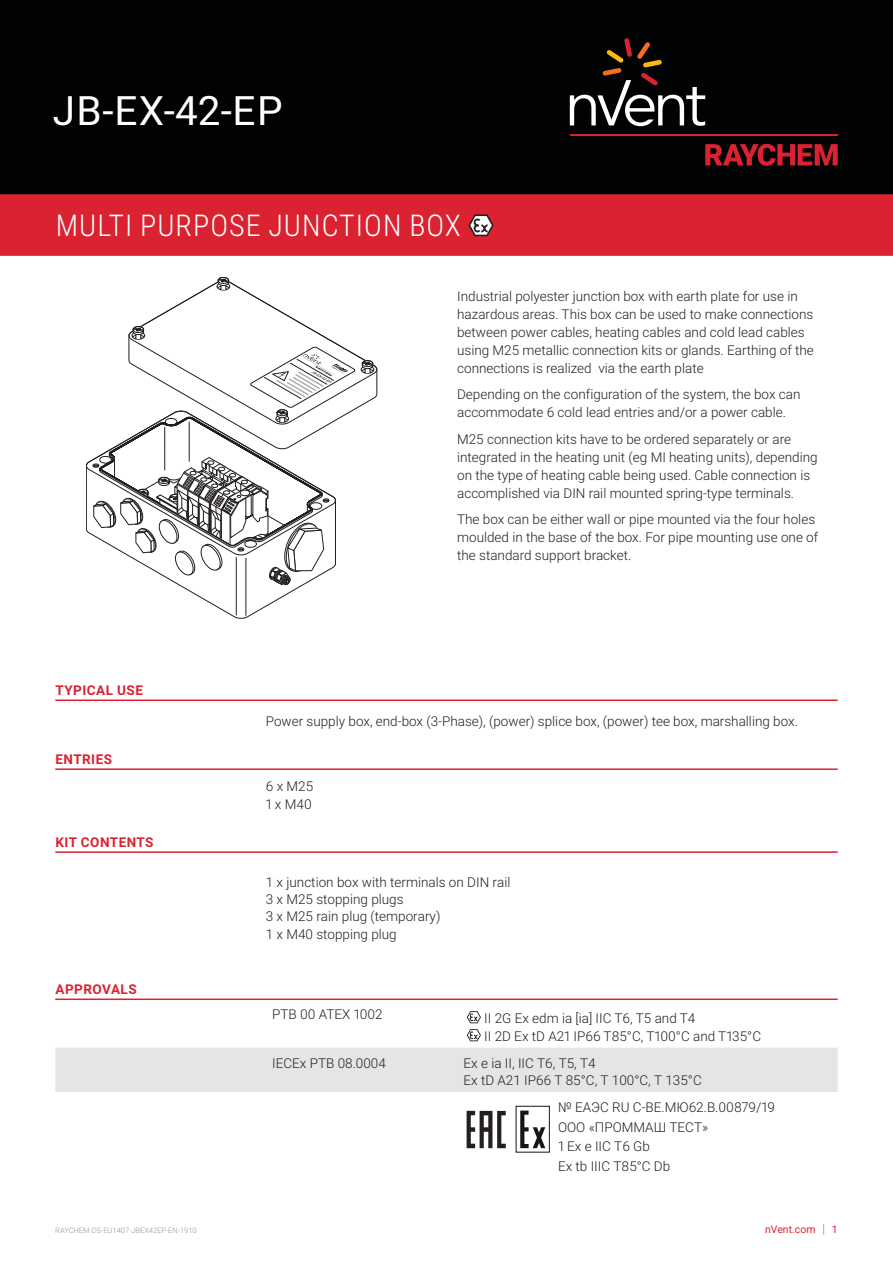
<style>
.page{position:relative;width:893px;height:1263px;background:#fff}
.page>*{position:absolute;margin:0;border:0;box-sizing:border-box;transform-origin:0 0}
.Page_1_Header_-_nVen{font:40.5px "Roboto";letter-spacing:.035em;color:#fff}
.Page_1_Subhead_White{font:300 30px "Roboto Condensed";letter-spacing:.035em;color:#fff}
.Text_-_nVent_Data_Sh{font:300 13.5px/18px "Roboto";color:#231f20}
.Table_Text_-_nVent_D{font:300 13.5px "Roboto";color:#231f20}
.Din_pro_light_9{font:300 13.5px "Roboto";color:#231f20}
.Subhead_-_nVent_Data{font:700 13.5px "Roboto";letter-spacing:.035em;color:#db2230}
.t1{font:10.5px "Roboto";color:#db2230}
.t2{font:300 7.5px "Roboto";color:#8f959e}
.s1{font-size:12.6px;color:#8f959e}
</style>
<div class="page">
<div style="left:0;top:0;width:893px;height:196px;background:#010203"></div>
<svg style="left:705px;top:144px;width:133px;height:22px"></svg>
<hr style="left:570px;top:134px;width:268px;height:2px;background:#db2230">
<svg style="left:570px;top:38px;width:135px;height:88px"></svg>
<div style="left:0;top:194px;width:893px;height:62px;background:#db2230"></div>
<svg style="left:468px;top:214px;width:26px;height:22px"></svg>
<hr style="left:55px;top:699px;width:783px;height:2px;background:#db2230">
<hr style="left:55px;top:768px;width:783px;height:2px;background:#db2230">
<hr style="left:55px;top:851px;width:783px;height:2px;background:#db2230">
<hr style="left:55px;top:998px;width:783px;height:2px;background:#db2230">
<div style="left:55px;top:1048px;width:783px;height:44px;background:#e5e5e8"></div>
<svg style="left:467px;top:1011px;width:14px;height:12px"></svg>
<svg style="left:467px;top:1029px;width:14px;height:12px"></svg>
<svg style="left:467px;top:1111px;width:39px;height:37px"></svg>
<svg style="left:520px;top:1110px;width:25px;height:38px"></svg>
<div style="left:516px;top:1106px;width:34px;height:46px;border:1px solid #18151a"></div>
<svg style="left:86px;top:459px;width:218px;height:157px"></svg>
<svg style="left:92px;top:278px;width:285px;height:307px"></svg>
<p class="Page_1_Header_-_nVen" style="left:53px;top:82px;width:231px">JB-EX-42-EP</p>
<p class="Page_1_Subhead_White" style="left:56px;top:205px;width:407px">MULTI PURPOSE JUNCTION BOX</p>
<p class="Subhead_-_nVent_Data" style="left:56px;top:681px;width:89px">TYPICAL USE</p>
<p class="Subhead_-_nVent_Data" style="left:56px;top:750px;width:58px">ENTRIES</p>
<p class="Subhead_-_nVent_Data" style="left:56px;top:833px;width:100px">KIT CONTENTS</p>
<p class="Subhead_-_nVent_Data" style="left:56px;top:980px;width:83px">APPROVALS</p>
<p class="Text_-_nVent_Data_Sh" style="left:457px;top:286px;width:358px">Industrial polyester junction box with earth plate for use in hazardous areas. This box can be used to make connections between power cables, heating cables and cold lead cables using M25 metallic connection kits or glands. Earthing of the connections is realized via the earth plate</p>
<p class="Text_-_nVent_Data_Sh" style="left:457px;top:385px;width:345px">Depending on the configuration of the system, the box can accommodate 6 cold lead entries and/or a power cable.</p>
<p class="Text_-_nVent_Data_Sh" style="left:457px;top:429px;width:362px">M25 connection kits have to be ordered separately or are integrated in the heating unit (eg MI heating units), depending on the type of heating cable being used. Cable connection is accomplished via DIN rail mounted spring-type terminals.</p>
<p class="Text_-_nVent_Data_Sh" style="left:457px;top:510px;width:363px">The box can be either wall or pipe mounted via the four holes moulded in the base of the box. For pipe mounting use one of the standard support bracket.</p>
<p class="Table_Text_-_nVent_D" style="left:266px;top:712px;width:534px">Power supply box, end-box (3-Phase), (power) splice box, (power) tee box, marshalling box.</p>
<p class="Table_Text_-_nVent_D" style="left:266px;top:777px;width:49px">6 x M25</p>
<p class="Table_Text_-_nVent_D" style="left:266px;top:795px;width:47px">1 x M40</p>
<p class="Din_pro_light_9" style="left:266px;top:872px;width:246px">1 x junction box with terminals on DIN rail</p>
<p class="Din_pro_light_9" style="left:266px;top:890px;width:139px">3 x M25 stopping plugs</p>
<p class="Din_pro_light_9" style="left:266px;top:907px;width:176px">3 x M25 rain plug (temporary)</p>
<p class="Din_pro_light_9" style="left:266px;top:924px;width:133px">1 x M40 stopping plug</p>
<p class="Table_Text_-_nVent_D" style="left:272px;top:1005px;width:112px">PTB 00 ATEX 1002</p>
<p class="Table_Text_-_nVent_D" style="left:484px;top:1009px;width:213px">II 2G Ex edm ia [ia] IIC T6, T5 and T4</p>
<p class="Table_Text_-_nVent_D" style="left:484px;top:1027px;width:278px">II 2D Ex tD A21 IP66 T85°C, T100°C and T135°C</p>
<p class="Din_pro_light_9" style="left:272px;top:1054px;width:115px">IECEx PTB 08.0004</p>
<p class="Din_pro_light_9" style="left:463px;top:1054px;width:134px">Ex e ia II, IIC T6, T5, T4</p>
<p class="Din_pro_light_9" style="left:463px;top:1071px;width:240px">Ex tD A21 IP66 T 85°C, T 100°C, T 135°C</p>
<p class="Table_Text_-_nVent_D" style="left:558px;top:1098px;width:218px">№ ЕАЭС RU С-ВЕ.МЮ62.В.00879/19</p>
<p class="Table_Text_-_nVent_D" style="left:558px;top:1117px;width:152px">ООО «ПРОММАШ ТЕСТ»</p>
<p class="Table_Text_-_nVent_D" style="left:558px;top:1137px;width:93px">1 Ex e IIC T6 Gb</p>
<p class="Table_Text_-_nVent_D" style="left:558px;top:1156px;width:114px">Ex tb IIIC T85°C Db</p>
<p class="t2" style="left:55px;top:1225px;width:143px">RAYCHEM-DS-EU1407-JBEX42EP-EN-1910</p>
<p class="t1" style="left:765px;top:1222px;width:74px">nVent.com <span class="s1">|</span> 1</p>
</div>
